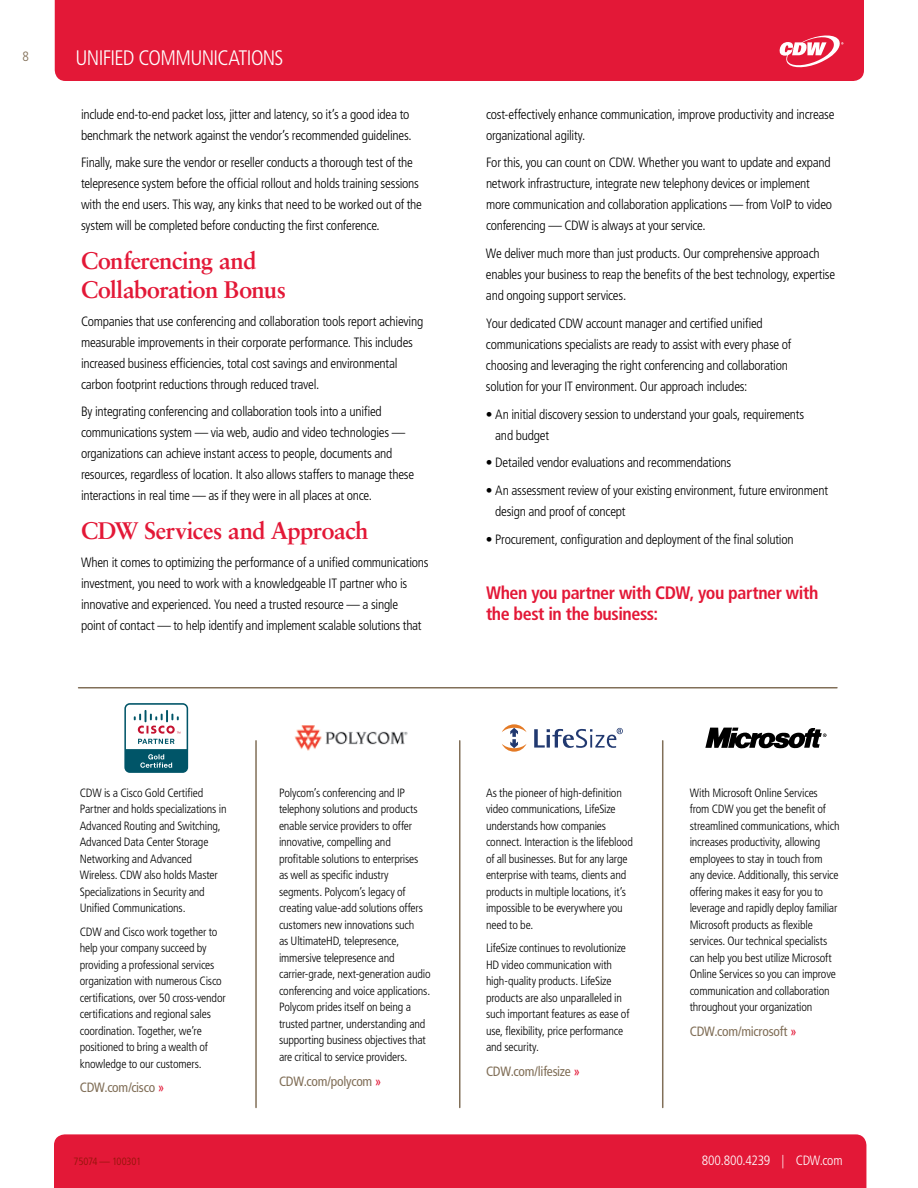
<style>
.page{position:relative;width:918px;height:1188px;background:#fff}
.page>*{position:absolute;margin:0;border:0;box-sizing:border-box;transform-origin:0 0}
.t1{font:700 24px/28.8px "Sabon";letter-spacing:-.025em;color:#e31837}
.t2{font:300 condensed 21px "Frutiger LT Std";color:#fff}
.t3{font:700 condensed 18px/21px "Frutiger LT Std";letter-spacing:-.025em;color:#e31837}
.t4{font:300 condensed 13.5px/21px "Frutiger LT Std";letter-spacing:-.02em;color:#000}
.t5{font:condensed 13.5px "Frutiger LT Std";letter-spacing:-.02em;color:#816f58}
.t6{font:300 condensed 13.5px "Frutiger LT Std";letter-spacing:-.015em;color:#fff}
.t7{font:300 condensed 13.5px "Frutiger LT Std";color:#816f58}
.t8{font:300 condensed 12px/16.5px "Frutiger LT Std";letter-spacing:-.015em;color:#000}
.t9{font:300 condensed 10.5px "Frutiger LT Std";letter-spacing:-.03em;color:#8b1504}
.s1{color:#e31837}
</style>
<div class="page">
<hr style="left:662px;top:741px;width:1px;height:366px;background:#816f58">
<hr style="left:459px;top:741px;width:1px;height:366px;background:#816f58">
<hr style="left:255px;top:741px;width:2px;height:366px;background:#816f58">
<div style="left:54px;top:1134px;width:812px;height:54px;background:#e31837"></div>
<div style="left:55px;top:0;width:809px;height:81px;background:#e31837"></div>
<svg style="left:780px;top:35px;width:63px;height:32px"></svg>
<hr style="left:79px;top:687px;width:758px;height:1px;background:#816f58">
<div style="left:124px;top:703px;width:64px;height:70px;background:linear-gradient(to right,#06596b,#005366);border-radius:6px"></div>
<svg style="left:126px;top:705px;width:61px;height:63px"></svg>
<img style="left:294px;top:725px;width:114px;height:26px">
<svg style="left:502px;top:724px;width:25px;height:28px"></svg>
<svg style="left:534px;top:728px;width:89px;height:20px"></svg>
<svg style="left:705px;top:728px;width:122px;height:20px"></svg>
<p class="t7" style="left:22px;top:49px;width:8px">8</p>
<h2 class="t2" style="left:76px;top:46px;width:146px">Unified Communicati</h2>
<h2 class="t2" style="left:251px;top:46px;width:34px">ons</h2>
<p class="t4" style="left:81px;top:104px;width:332px">include end-to-end packet loss, jitter and latency, so it’s a good idea to benchmark the network against the vendor’s recommended guidelines.</p>
<p class="t4" style="left:81px;top:152px;width:343px">Finally, make sure the vendor or reseller conducts a thorough test of the telepresence system before the official rollout and holds training sessions with the end users. This way, any kinks that need to be worked out of the system will be completed before conducting the first conference.</p>
<h1 class="t1" style="left:81px;top:246px;width:207px">Conferencing and<br>Collaboration Bonus</h1>
<p class="t4" style="left:81px;top:311px;width:344px">Companies that use conferencing and collaboration tools report achieving measurable improvements in their corporate performance. This includes increased business efficiencies, total cost savings and environmental carbon footprint reductions through reduced travel.</p>
<p class="t4" style="left:81px;top:401px;width:335px">By integrating conferencing and collaboration tools into a unified communications system — via web, audio and video technologies — organizations can achieve instant access to people, documents and resources, regardless of location. It also allows staffers to manage these interactions in real time — as if they were in all places at once.</p>
<h1 class="t1" style="left:81px;top:516px;width:289px">CDW Services and Approach</h1>
<p class="t4" style="left:81px;top:552px;width:349px">When it comes to optimizing the performance of a unified communications investment, you need to work with a knowledgeable IT partner who is innovative and experienced. You need a trusted resource — a single<br>point of contact — to help identify and implement scalable solutions that</p>
<p class="t4" style="left:486px;top:104px;width:350px">cost-effectively enhance communication, improve productivity and increase organizational agility.</p>
<p class="t4" style="left:486px;top:152px;width:348px">For this, you can count on CDW. Whether you want to update and expand network infrastructure, integrate new telephony devices or implement more communication and collaboration applications — from VoIP to video conferencing — CDW is always at your service.</p>
<p class="t4" style="left:486px;top:243px;width:351px">We deliver much more than just products. Our comprehensive approach enables your business to reap the benefits of the best technology, expertise and ongoing support services.</p>
<p class="t4" style="left:486px;top:313px;width:307px">Your dedicated CDW account manager and certified unified communications specialists are ready to assist with every phase of choosing and leveraging the right conferencing and collaboration solution for your IT environment. Our approach includes:</p>
<p class="t4" style="left:495px;top:404px;width:311px;text-indent:-9px">• An initial discovery session to understand your goals, requirements and budget</p>
<p class="t4" style="left:486px;top:452px;width:247px">• Detailed vendor evaluations and recommendations</p>
<p class="t4" style="left:495px;top:480px;width:334px;text-indent:-9px">• An assessment review of your existing environment, future environment design and proof of concept</p>
<p class="t4" style="left:486px;top:529px;width:309px">• Procurement, configuration and deployment of the final solution</p>
<h3 class="t3" style="left:486px;top:582px;width:334px">When you partner with CDW, you partner with the best in the business:</h3>
<p class="t8" style="left:80px;top:785px;width:148px">CDW is a Cisco Gold Certified<br>Partner and holds specializations in<br>Advanced Routing and Switching,<br>Advanced Data Center Storage<br>N etworking and Advanced<br>Wireless. CDW also holds Master<br>Specializations in Security and<br>Unified Communications.</p>
<p class="t8" style="left:80px;top:923px;width:148px">CDW and Cisco work together to help your company succeed by providing a professional services organization with numerous Cisco certifications, over 50 cross-vendor certifications and regional sales coordination. Together, we’re positioned to bring a wealth of knowledge to our customers.</p>
<p class="t5" style="left:80px;top:1080px;width:86px">CDW.com/cisco <span class="s1">»</span></p>
<p class="t8" style="left:279px;top:785px;width:153px">Polycom’s conferencing and IP telephony solutions and products enable service providers to offer innovative, compelling and profitable solutions to enterprises as well as specific industry segments. Polycom’s legacy of creating value-add solutions offers customers new innovations such<br>as UltimateHD, telepresence, immersive telepresence and carrier-grade, next-generation audio conferencing and voice applications.<br>Polycom prides itself on being a trusted partner, understanding and supporting business objectives that are critical to service providers.</p>
<p class="t5" style="left:279px;top:1073px;width:104px">CDW.com/polycom <span class="s1">»</span></p>
<p class="t8" style="left:486px;top:785px;width:148px">As the pioneer of high-definition video communications, LifeSize understands how companies connect. Interaction is the lifeblood of all businesses. But for any large enterprise with teams, clients and products in multiple locations, it’s impossible to be everywhere you need to be.</p>
<p class="t8" style="left:486px;top:940px;width:145px">LifeSize continues to revolutionize<br>HD video communication with high-quality products. LifeSize products are also unparalleled in such important features as ease of use, flexibility, price performance and security.</p>
<p class="t5" style="left:486px;top:1063px;width:96px">CDW.com/lifesize <span class="s1">»</span></p>
<p class="t8" style="left:690px;top:785px;width:151px">With M icrosoft Online Services from CDW you get the benefit of streamlined communications, which increases productivity, allowing employees to stay in touch from any device. Additionally, this service offering makes it easy for you to leverage and rapidly deploy familiar M icrosoft products as flexible services. Our technical specialists can help you best utilize M icrosoft Online Services so you can improve communication and collaboration throughout your organization</p>
<p class="t5" style="left:690px;top:1024px;width:109px">CDW.com/microsoft <span class="s1">»</span></p>
<p class="t9" style="left:74px;top:1155px;width:69px">75074 — 100301</p>
<p class="t6" style="left:702px;top:1153px;width:142px">800.800.4239 | CDW.com</p>
</div>
